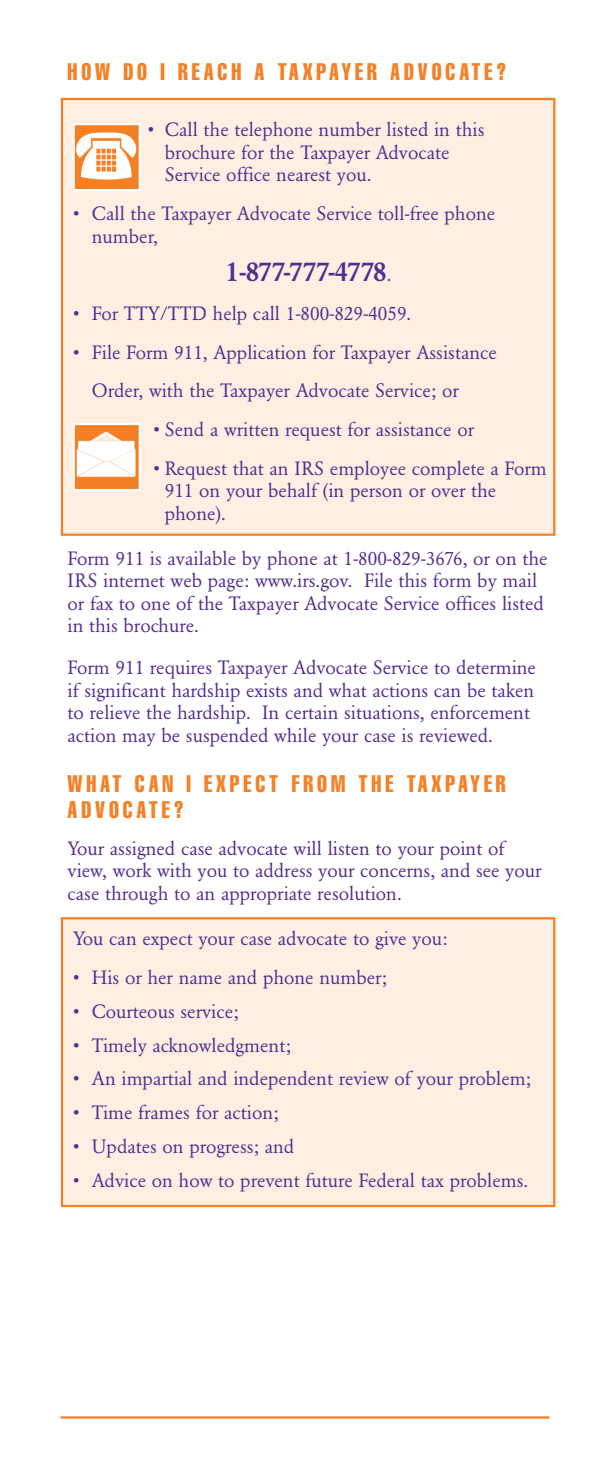
<style>
.page{position:relative;width:608px;height:1458px;background:#fff}
.page>*{position:absolute;margin:0;border:0;box-sizing:border-box;transform-origin:0 0}
.t1{font:500 27px "Garamond BE";color:#522e91}
.t2{font:extra-condensed 23.62px/25.9px "Helvetica";letter-spacing:.185em;color:#f58025;scale:.9 1}
.t3{font:19.12px/22.5px "Garamond BE";color:#522e91}
.s1{font-weight:400;font-size:19.12px}
</style>
<div class="page">
<hr style="left:60px;top:1416px;width:489px;height:3px;background:#f58025">
<div style="left:62px;top:918px;width:492px;height:288px;background:#ffefe2"></div>
<div style="left:61px;top:917px;width:494px;height:290px;border:2px solid #f58025"></div>
<div style="left:62px;top:99px;width:492px;height:436px;background:#ffefe2"></div>
<div style="left:61px;top:98px;width:494px;height:438px;border:2px solid #f58025"></div>
<img style="left:76px;top:126px;width:62px;height:62px">
<div style="left:73px;top:123px;width:68px;height:68px;border:2px solid #fff"></div>
<img style="left:76px;top:426px;width:62px;height:62px">
<div style="left:73px;top:423px;width:68px;height:68px;border:2px solid #fff"></div>
<p class="t2" style="left:68px;top:60px;width:489px">HOW DO I REACH A TAXPAYER ADVOCATE?</p>
<p class="t3" style="left:165px;top:120px;width:321px;text-indent:-17px">• Call the telephone number listed in this brochure for the Taxpayer Advocate<br>Service office nearest you.</p>
<p class="t3" style="left:92px;top:204px;width:405px;text-indent:-19px">• Call the Taxpayer Advocate Service toll-free phone number,</p>
<h1 class="t1" style="left:225px;top:261px;width:167px">1-877-777-4778<span class="s1">.</span></h1>
<p class="t3" style="left:73px;top:304px;width:339px">• For TTY/TTD help call 1-800-829-4059.</p>
<p class="t3" style="left:92px;top:334px;width:406px;line-height:38.7px;text-indent:-19px">• File Form 911, Application for Taxpayer Assistance<br>Order, with the Taxpayer Advocate Service; or</p>
<p class="t3" style="left:153px;top:420px;width:322px">• Send a written request for assistance or</p>
<p class="t3" style="left:165px;top:458px;width:383px;text-indent:-11px">• Request that an IRS employee complete a Form<br>911 on your behalf (in person or over the phone).</p>
<p class="t3" style="left:67px;top:549px;width:481px">Form 911 is available by phone at 1-800-829-3676, or on the IRS internet web page: www.irs.gov. File this form by mail or fax to one of the Taxpayer Advocate Service offices listed in this brochure.</p>
<p class="t3" style="left:67px;top:658px;width:470px">Form 911 requires Taxpayer Advocate Service to determine if significant hardship exists and what actions can be taken to relieve the hardship. In certain situations, enforcement action may be suspended while your case is reviewed.</p>
<p class="t2" style="left:68px;top:772px;width:488px">WHAT CAN I EXPECT FROM THE TAXPAYER<br>ADVOCATE?</p>
<p class="t3" style="left:68px;top:839px;width:475px">Your assigned case advocate will listen to your point of view, work with you to address your concerns, and see your case through to an appropriate resolution.</p>
<p class="t3" style="left:73px;top:929px;width:376px">You can expect your case advocate to give you:</p>
<p class="t3" style="left:73px;top:968px;width:315px">• His or her name and phone number;</p>
<p class="t3" style="left:73px;top:1001px;width:167px">• Courteous service;</p>
<p class="t3" style="left:73px;top:1035px;width:219px">• Timely acknowledgment;</p>
<p class="t3" style="left:73px;top:1069px;width:459px">• An impartial and independent review of your problem;</p>
<p class="t3" style="left:73px;top:1103px;width:207px">• Time frames for action;</p>
<p class="t3" style="left:73px;top:1137px;width:222px">• Updates on progress; and</p>
<p class="t3" style="left:73px;top:1171px;width:456px">• Advice on how to prevent future Federal tax problems.</p>
</div>
